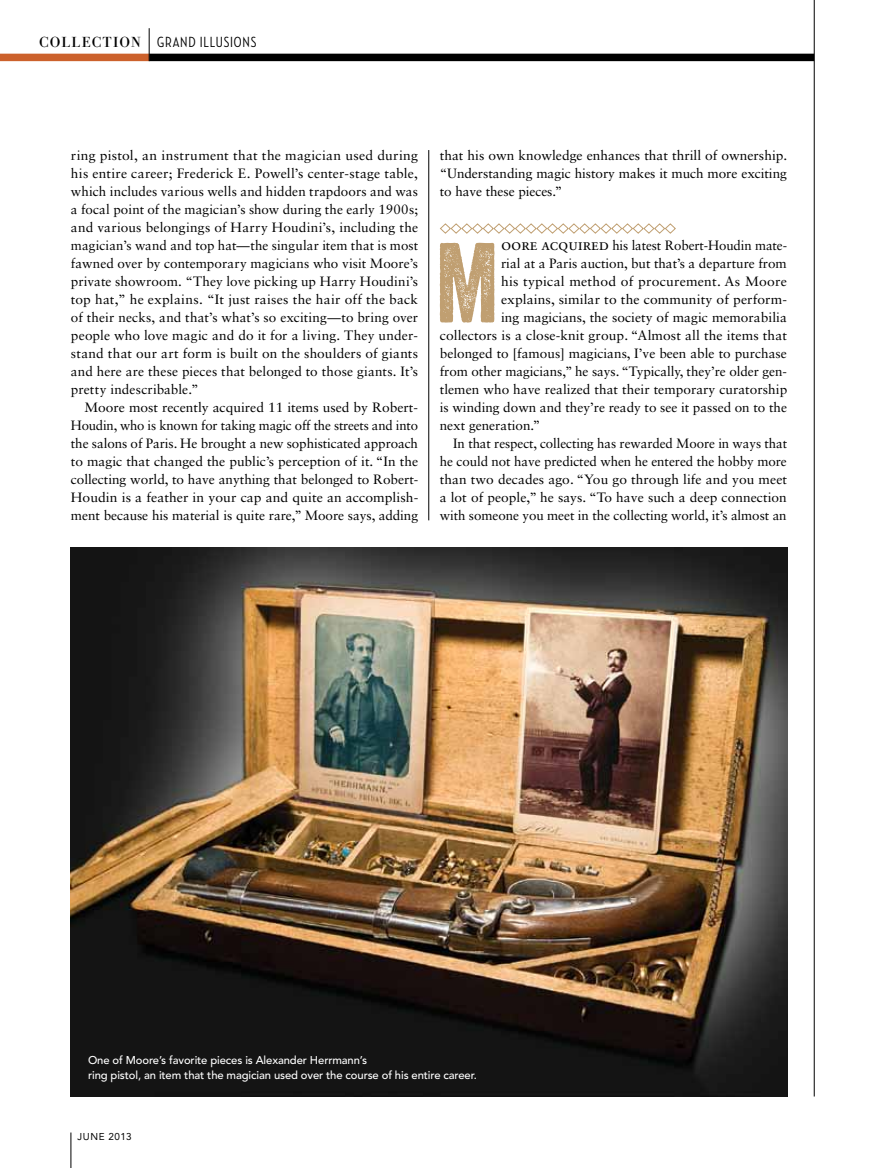
<style>
.page{position:relative;width:878px;height:1168px;background:#fff}
.page>*{position:absolute;margin:0;border:0;box-sizing:border-box;transform-origin:0 0}
.t1{font:109.65px "Veneer";color:#c09f71}
.t2{font:500 15px "Neutraface Condensed";letter-spacing:.05em;color:#000}
.t3{font:13.5px/18px "Sabon LT Std";color:#000;text-align:justify}
.t4{font:500 11.25px/15px "Avenir LT Std";letter-spacing:-.01em;color:#fff}
.t5{font:9.9px "Avenir LT Std";letter-spacing:.065em;color:#000}
.s1{font-family:"Andrade Bold Pro";font-weight:400}
.s2{font-size:15.75px}
</style>
<div class="page">
<img style="left:71px;top:547px;width:716px;height:549px">
<svg style="left:440px;top:223px;width:236px;height:11px"></svg>
<div style="left:149px;top:54px;width:665px;height:7px;background:#000"></div>
<div style="left:0;top:54px;width:149px;height:7px;background:#cc612c"></div>
<hr style="left:149px;top:28px;width:1px;height:33px;background:#000">
<hr style="left:813px;top:0;width:1px;height:1096px;background:#000">
<hr style="left:428px;top:150px;width:1px;height:370px;background:#000">
<hr style="left:71px;top:1132px;width:1px;height:36px;background:#000">
<p class="t2" style="left:39px;top:34px;width:219px"><span class="s1">COLLECTION</span> GRAND ILLUSIONS</p>
<p class="t3" style="left:71px;top:146px;width:349px">ring pistol, an instrument that the magician used during his entire career; Frederick E. Powell’s center-stage table, which includes various wells and hidden trapdoors and was a focal point of the magician’s show during the early 1900s; and various belongings of Harry Houdini’s, including the magician’s wand and top hat—the singular item that is most fawned over by contemporary magicians who visit Moore’s private showroom. “They love picking up Harry Houdini’s top hat,” he explains. “It just raises the hair off the back of their necks, and that’s what’s so exciting—to bring over people who love magic and do it for a living. They under&shy;stand that our art form is built on the shoulders of giants and here are these pieces that belonged to those giants. It’s pretty indescribable.”</p>
<p class="t3" style="left:71px;top:398px;width:349px;text-indent:14px">Moore most recently acquired 11 items used by Robert-Houdin, who is known for taking magic off the streets and into the salons of Paris. He brought a new sophisticated approach to magic that changed the public’s perception of it. “In the collecting world, to have anything that belonged to Robert-Houdin is a feather in your cap and quite an accomplish&shy;ment because his material is quite rare,” Moore says, adding</p>
<p class="t3" style="left:440px;top:146px;width:349px">that his own knowledge enhances that thrill of ownership. “Understanding magic history makes it much more exciting to have these pieces.”</p>
<h1 class="t1" style="left:435px;top:216px;width:66px">M</h1>
<p class="t3" style="left:501px;top:236px;width:287px"><span class="s2">oore acquired</span> his latest Robert-Houdin mate-</p>
<p class="t3" style="left:501px;top:254px;width:287px">rial at a Paris auction, but that’s a departure from</p>
<p class="t3" style="left:501px;top:272px;width:287px">his typical method of procurement. As Moore</p>
<p class="t3" style="left:501px;top:290px;width:287px">explains, similar to the community of perform-</p>
<p class="t3" style="left:501px;top:308px;width:287px">ing magicians, the society of magic memorabilia</p>
<p class="t3" style="left:440px;top:326px;width:348px">collectors is a close-knit group. “Almost all the items that</p>
<p class="t3" style="left:440px;top:344px;width:348px">belonged to [famous] magicians, I’ve been able to purchase</p>
<p class="t3" style="left:440px;top:362px;width:349px">from other magicians,” he says. “Typically, they’re older gen-</p>
<p class="t3" style="left:440px;top:380px;width:349px">tlemen who have realized that their temporary curatorship</p>
<p class="t3" style="left:440px;top:398px;width:349px">is winding down and they’re ready to see it passed on to the</p>
<p class="t3" style="left:440px;top:416px;width:102px">next generation.”</p>
<p class="t3" style="left:453px;top:434px;width:335px">In that respect, collecting has rewarded Moore in ways that</p>
<p class="t3" style="left:440px;top:452px;width:348px">he could not have predicted when he entered the hobby more</p>
<p class="t3" style="left:440px;top:470px;width:349px">than two decades ago. “You go through life and you meet</p>
<p class="t3" style="left:440px;top:488px;width:348px">a lot of people,” he says. “To have such a deep connection</p>
<p class="t3" style="left:440px;top:506px;width:348px">with someone you meet in the collecting world, it’s almost an</p>
<p class="t4" style="left:88px;top:1052px;width:390px">One of Moore’s favorite pieces is Alexander Herrmann’s<br>ring pistol, an item that the magician used over the course of his entire career.</p>
<p class="t5" style="left:77px;top:1130px;width:56px">JUNE 2013</p>
</div>
